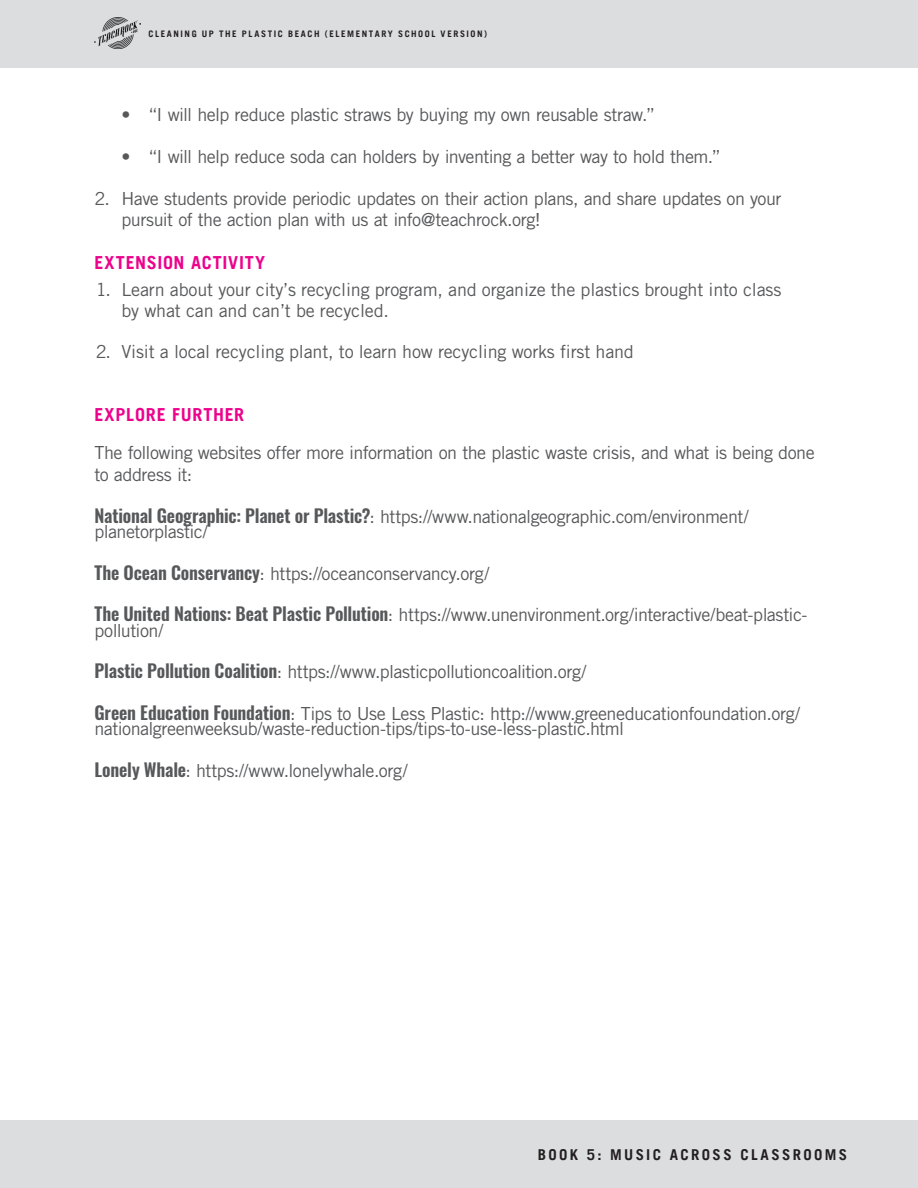
<style>
.page{position:relative;width:918px;height:1188px;background:#fff}
.page>*{position:absolute;margin:0;border:0;box-sizing:border-box;transform-origin:0 0}
.HANGING_NUMBERS{font:18px/15.1px "Trade Gothic LT Std";letter-spacing:-.025em;color:#57585a}
.PINK_SECTION_HEADER{font:700 18px "Trade Gothic LT";letter-spacing:.045em;color:#ed028c}
.t1{font:700 15px "Trade Gothic LT";letter-spacing:.16em;color:#231f20}
.t2{font:700 9px "Trade Gothic LT";letter-spacing:.175em;color:#231f20}
.s1{font-family:"Trade Gothic LT";font-weight:700;color:#ed028c}
.s2{font-family:"Oswald";font-weight:600}
</style>
<div class="page">
<div style="left:0;top:0;width:918px;height:68px;background:#dcdddf"></div>
<img style="left:94px;top:18px;width:46px;height:30px">
<div style="left:0;top:1120px;width:918px;height:68px;background:#dcdddf"></div>
<p class="t2" style="left:148px;top:28px;width:340px">CLEANING UP THE PLASTIC BEACH (ELEMENTARY SCHOOL VERSION)</p>
<p class="HANGING_NUMBERS" style="left:122px;top:107px;width:535px">• “I will help reduce plastic straws by buying my own reusable straw.”</p>
<p class="HANGING_NUMBERS" style="left:122px;top:149px;width:601px">• “I will help reduce soda can holders by inventing a better way to hold them.”</p>
<p class="HANGING_NUMBERS" style="left:122px;top:187px;width:662px;line-height:21.6px;text-indent:-27px">2. Have students provide periodic updates on their action plans, and share updates on your pursuit of the action plan with us at info@teachrock.org!</p>
<p class="PINK_SECTION_HEADER" style="left:94px;top:252px;width:172px">EXTENSION ACTIVITY</p>
<p class="HANGING_NUMBERS" style="left:122px;top:279px;width:661px;line-height:20.7px;text-indent:-26px">1. Learn about your city’s recycling program, and organize the plastics brought into class by what can and can’t be recycled.</p>
<p class="HANGING_NUMBERS" style="left:96px;top:344px;width:540px">2. Visit a local recycling plant, to learn how recycling works first hand</p>
<p class="HANGING_NUMBERS" style="left:94px;top:395px;width:722px;line-height:38.5px"><span class="s1">EXPLORE FURTHER<br></span>The following websites offer more information on the plastic waste crisis, and what is being done</p>
<p class="HANGING_NUMBERS" style="left:94px;top:467px;width:99px">to address it:</p>
<p class="HANGING_NUMBERS" style="left:94px;top:508px;width:656px"><span class="s2">National Geographic: Planet or Plastic?</span>: https://www.nationalgeographic.com/environment/ planetorplastic/</p>
<p class="HANGING_NUMBERS" style="left:94px;top:565px;width:396px"><span class="s2">The Ocean Conservancy</span>: https://oceanconservancy.org/</p>
<p class="HANGING_NUMBERS" style="left:94px;top:607px;width:715px"><span class="s2">The United Nations: Beat Plastic Pollution</span>: https://www.unenvironment.org/interactive/beat-plastic&shy;pollution/</p>
<p class="HANGING_NUMBERS" style="left:94px;top:664px;width:494px"><span class="s2">Plastic Pollution Coalition</span>: https://www.plasticpollutioncoalition.org/</p>
<p class="HANGING_NUMBERS" style="left:94px;top:706px;width:707px"><span class="s2">Green Education Foundation</span>: Tips to Use Less Plastic: http://www.greeneducationfoundation.org/ nationalgreenweeksub/waste-reduction-tips/tips-to-use-less-plastic.html</p>
<p class="HANGING_NUMBERS" style="left:95px;top:763px;width:315px"><span class="s2">Lonely Whale</span>: https://www.lonelywhale.org/</p>
<p class="t1" style="left:538px;top:1145px;width:311px">BOOK 5: MUSIC ACROSS CLASSROOMS</p>
</div>
